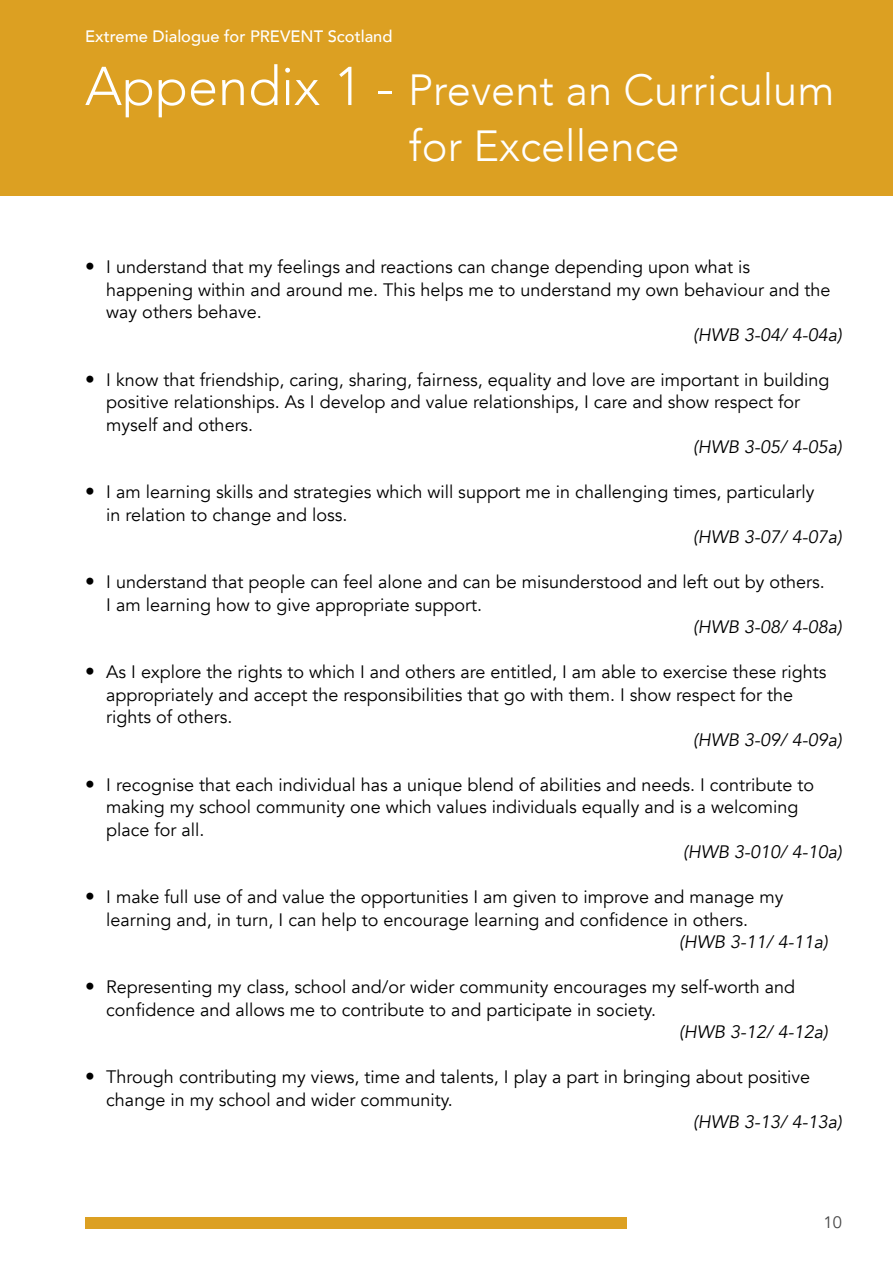
<style>
.page{position:relative;width:893px;height:1263px;background:#fff}
.page>*{position:absolute;margin:0;border:0;box-sizing:border-box;transform-origin:0 0}
.t1{font:300 43.5px/55.5px "Avenir";color:#fff}
.t2{font:18px/22.5px "Avenir";color:#000}
.t3{font:italic 18px "Avenir";color:#000}
.t4{font:500 16.5px "Avenir";color:#fff}
.t5{font:16.5px "Avenir";color:#484848}
.s1{font-size:54px}
.s2{font-weight:500;font-size:19.5px}
</style>
<div class="page">
<div style="left:0;top:0;width:893px;height:196px;background:#dca022"></div>
<div style="left:85px;top:1216px;width:541px;height:12px;background:#dca022"></div>
<p class="t4" style="left:85px;top:22px;width:309px">Extreme Dialogue for PREVENT Scotland</p>
<h1 class="t1" style="left:409px;top:62px;width:427px;text-indent:-324px"><span class="s1">Appendix 1 -</span> Prevent an Curriculum for Excellence</h1>
<p class="t2" style="left:106px;top:256px;width:726px;text-indent:-21px"><span class="s2">•</span> I understand that my feelings and reactions can change depending upon what is happening within and around me. This helps me to understand my own behaviour and the way others behave.</p>
<p class="t3" style="left:693px;top:324px;width:150px">(HWB 3-04/ 4-04a)</p>
<p class="t2" style="left:106px;top:369px;width:724px;text-indent:-21px"><span class="s2">•</span> I know that friendship, caring, sharing, fairness, equality and love are important in building positive relationships. As I develop and value relationships, I care and show respect for myself and others.</p>
<p class="t3" style="left:693px;top:436px;width:150px">(HWB 3-05/ 4-05a)</p>
<p class="t2" style="left:106px;top:481px;width:710px;text-indent:-21px"><span class="s2">•</span> I am learning skills and strategies which will support me in challenging times, particularly in relation to change and loss.</p>
<p class="t3" style="left:693px;top:526px;width:150px">(HWB 3-07/ 4-07a)</p>
<p class="t2" style="left:106px;top:571px;width:720px;text-indent:-21px"><span class="s2">•</span> I understand that people can feel alone and can be misunderstood and left out by others.<br>I am learning how to give appropriate support.</p>
<p class="t3" style="left:693px;top:616px;width:150px">(HWB 3-08/ 4-08a)</p>
<p class="t2" style="left:106px;top:661px;width:722px;text-indent:-21px"><span class="s2">•</span> As I explore the rights to which I and others are entitled, I am able to exercise these rights appropriately and accept the responsibilities that go with them. I show respect for the rights of others.</p>
<p class="t3" style="left:693px;top:729px;width:150px">(HWB 3-09/ 4-09a)</p>
<p class="t2" style="left:106px;top:774px;width:709px;text-indent:-21px"><span class="s2">•</span> I recognise that each individual has a unique blend of abilities and needs. I contribute to making my school community one which values individuals equally and is a welcoming place for all.</p>
<p class="t3" style="left:683px;top:841px;width:160px">(HWB 3-010/ 4-10a)</p>
<p class="t2" style="left:106px;top:886px;width:679px;text-indent:-21px"><span class="s2">•</span> I make full use of and value the opportunities I am given to improve and manage my learning and, in turn, I can help to encourage learning and confidence in others.</p>
<p class="t3" style="left:679px;top:931px;width:150px">(HWB 3-11/ 4-11a)</p>
<p class="t2" style="left:106px;top:976px;width:690px;text-indent:-21px"><span class="s2">•</span> Representing my class, school and/or wider community encourages my self-worth and confidence and allows me to contribute to and participate in society.</p>
<p class="t3" style="left:679px;top:1021px;width:150px">(HWB 3-12/ 4-12a)</p>
<p class="t2" style="left:106px;top:1066px;width:705px;text-indent:-21px"><span class="s2">•</span> Through contributing my views, time and talents, I play a part in bringing about positive change in my school and wider community.</p>
<p class="t3" style="left:693px;top:1111px;width:150px">(HWB 3-13/ 4-13a)</p>
<p class="t5" style="left:824px;top:1213px;width:20px">10</p>
</div>
